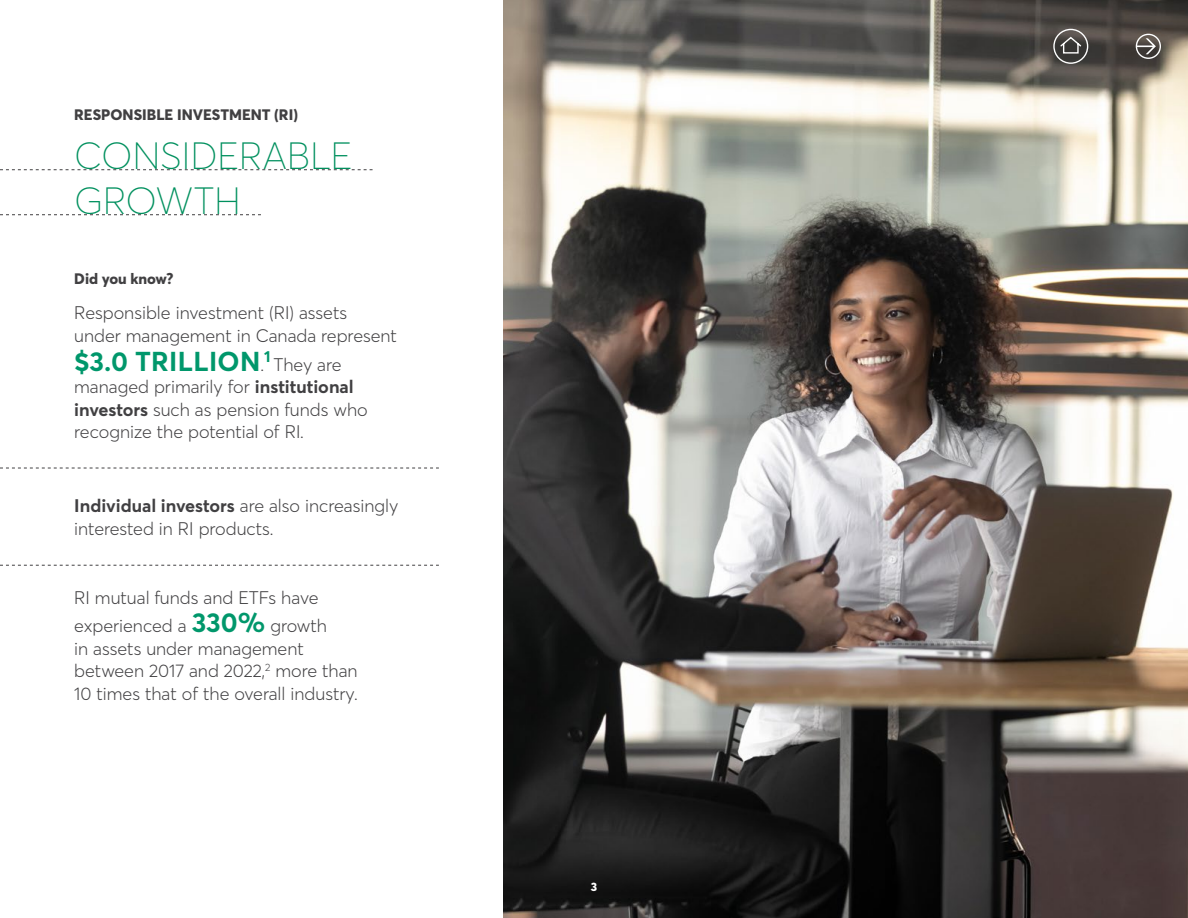
<style>
.page{position:relative;width:1188px;height:918px;background:#fff}
.page>*{position:absolute;margin:0;border:0;box-sizing:border-box;transform-origin:0 0}
.Txt_titre_vert_souli{font:100 37.5px "Desjardins Sans";letter-spacing:.01em;color:#00905e}
.Txt_courant{font:700 27px "Desjardins Sans";letter-spacing:.01em;color:#00976b}
.Txt_courant-2{font:300 18px/22.5px "Desjardins Sans";color:#414042}
.Txt_courant-3{font:700 15.75px "Desjardins Sans";color:#00976b}
.sous-titre_10pts{font:800 15px "Desjardins Sans";color:#414042}
.t1{font:800 12px "Desjardins Sans";color:#fff}
.s1{font-weight:300;font-size:18px;color:#414042}
.s2{font-weight:700}
.s3{font-weight:700;font-size:27px;color:#00976b}
</style>
<div class="page">
<img style="left:503px;top:0;width:685px;height:918px">
<svg style="left:0;top:169px;width:373px;height:1px"></svg>
<svg style="left:0;top:214px;width:261px;height:1px"></svg>
<svg style="left:0;top:468px;width:439px;height:1px"></svg>
<svg style="left:0;top:565px;width:439px;height:1px"></svg>
<div style="left:1053px;top:29px;width:35px;height:35px;border:1px solid #fff;border-radius:50%"></div>
<svg style="left:1059px;top:36px;width:23px;height:18px"></svg>
<svg style="left:1137px;top:38px;width:19px;height:16px"></svg>
<div style="left:1136px;top:34px;width:25px;height:25px;border:1px solid #fff;border-radius:50%"></div>
<p class="sous-titre_10pts" style="left:74px;top:105px;width:225px">RESPONSIBLE INVESTMENT (RI)</p>
<p class="Txt_titre_vert_souli" style="left:74px;top:134px;width:279px">CONSIDERABLE</p>
<p class="Txt_titre_vert_souli" style="left:74px;top:179px;width:168px">GROWTH</p>
<p class="sous-titre_10pts" style="left:74px;top:269px;width:101px">Did you know?</p>
<p class="Txt_courant-2" style="left:74px;top:301px;width:324px">Responsible investment (RI) assets under management in Canada represent</p>
<p class="Txt_courant" style="left:74px;top:344px;width:191px">$3.0 TRILLION<span class="s1">.</span></p>
<p class="Txt_courant-3" style="left:264px;top:346px;width:8px">1</p>
<p class="Txt_courant-2" style="left:74px;top:353px;width:295px;text-indent:199px">They are managed primarily for <span class="s2">institutional investors</span> such as pension funds who recognize the potential of RI.</p>
<p class="Txt_courant-2" style="left:74px;top:495px;width:326px"><span class="s2">Individual investors</span> are also increasingly interested in RI products.</p>
<p class="Txt_courant-2" style="left:74px;top:587px;width:246px">RI mutual funds and ETFs have</p>
<p class="Txt_courant-2" style="left:74px;top:614px;width:285px">experienced a <span class="s3">330%</span> growth<br>in assets under management between 2017 and 2022,<sup>2</sup> more than<br>10 times that of the overall industry.</p>
<p class="t1" style="left:591px;top:880px;width:8px">3</p>
</div>
